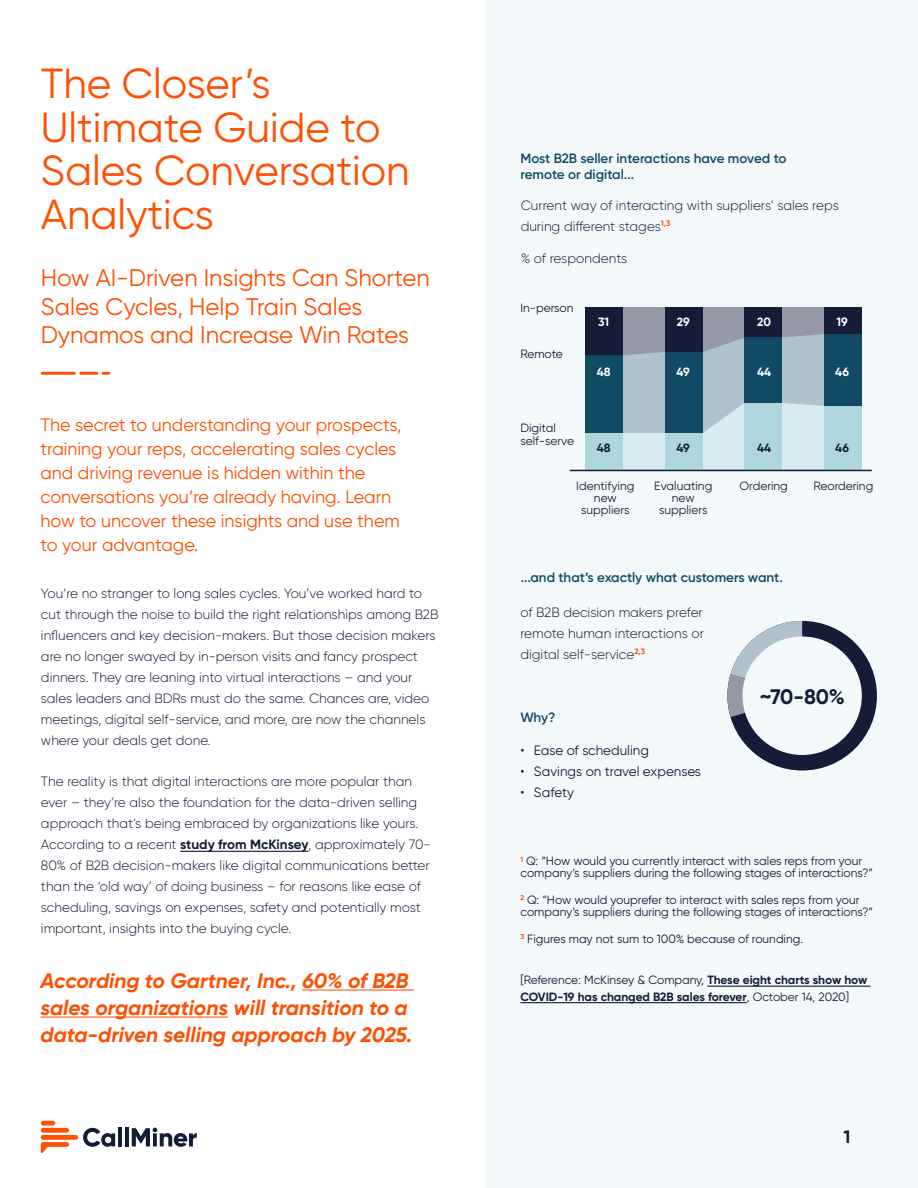
<style>
.page{position:relative;width:918px;height:1188px;background:#fff}
.page>*{position:absolute;margin:0;border:0;box-sizing:border-box;transform-origin:0 0}
.H1_-_Chapter_title{font:42px/43.5px "Gilroy";color:#ff4f03}
.H1-2_-_Subtitle{font:24px/28.8px "Gilroy";color:#ff4f03}
.Callout_Orange{font:italic 700 21px/27px "Gilroy";color:#ff4f03}
.H3-_BLUE_CHAPTER_-_N{font:700 21px "Gilroy";color:#141c38}
.H2_-_Paragraph_Chapt{font:18px/24px "Gilroy";color:#ff4f03}
.t1{font:700 18px "Gilroy";color:#141c38}
.BODY_COPY{font:300 13.5px/21px "Gilroy";color:#141c38}
.H3-_BLUE_CHAPTER_-_N-2{font:300 13.5px/21px "Gilroy";color:#141c38}
.H3-_BLUE_CHAPTER_-_N-3{font:600 13.5px/16.5px "Gilroy";color:#104a67}
.t2{font:13.5px "Gilroy";color:#141c38}
.H3-_BLUE_CHAPTER_-_N-4{font:12px/12px "Gilroy";color:#141c38}
.caption-body{font:700 12px/16.5px "Gilroy";letter-spacing:-.005em;color:#141c38}
.H3-_BLUE_CHAPTER_-_N-5{font:700 12px "Gilroy";letter-spacing:-.005em;color:#fff}
.H3-_BLUE_CHAPTER_-_N-6{font:700 12px "Gilroy";letter-spacing:.01em;color:#141c38}
.s1{font-weight:700}
.s2{font-weight:400}
</style>
<div class="page">
<div style="left:486px;top:0;width:432px;height:1188px;background:#f3f9fa"></div>
<div style="left:41px;top:1128px;width:28px;height:5px;background:#ff4f03;border-radius:2px"></div>
<svg style="left:41px;top:1142px;width:28px;height:12px"></svg>
<div style="left:41px;top:1121px;width:14px;height:5px;background:#ff4f03;border-radius:2px"></div>
<div style="left:41px;top:1135px;width:37px;height:5px;background:#ff4f03;border-radius:2px"></div>
<svg style="left:83px;top:1128px;width:32px;height:19px"></svg>
<hr style="left:118px;top:1127px;width:4px;height:19px;background:#141c38">
<hr style="left:125px;top:1127px;width:4px;height:19px;background:#141c38">
<svg style="left:132px;top:1128px;width:65px;height:19px"></svg>
<hr style="left:41px;top:372px;width:35px;height:3px;background:#ff4f03">
<hr style="left:79px;top:372px;width:19px;height:3px;background:#ff4f03">
<svg style="left:102px;top:372px;width:8px;height:3px"></svg>
<hr style="left:180px;top:851px;width:129px;height:1px;background:#141c38">
<hr style="left:302px;top:990px;width:112px;height:1px;background:#ff4f03">
<hr style="left:40px;top:1017px;width:188px;height:1px;background:#ff4f03">
<hr style="left:707px;top:986px;width:164px;height:1px;background:#141c38">
<hr style="left:520px;top:1002px;width:227px;height:1px;background:#141c38">
<div style="left:586px;top:308px;width:276px;height:162px;background:#9599a5"></div>
<svg style="left:623px;top:334px;width:201px;height:136px;background:#bcced5"></svg>
<div style="left:586px;top:308px;width:37px;height:162px;background:#141c38"></div>
<div style="left:665px;top:308px;width:38px;height:162px;background:#141c38"></div>
<div style="left:745px;top:308px;width:37px;height:162px;background:#141c38"></div>
<div style="left:824px;top:308px;width:38px;height:162px;background:#141c38"></div>
<div style="left:586px;top:355px;width:37px;height:115px;background:#104a67"></div>
<div style="left:665px;top:352px;width:38px;height:118px;background:#104a67"></div>
<div style="left:745px;top:337px;width:37px;height:133px;background:#104a67"></div>
<div style="left:824px;top:334px;width:38px;height:136px;background:#104a67"></div>
<div style="left:586px;top:433px;width:37px;height:37px;background:#aed6dc"></div>
<div style="left:665px;top:433px;width:38px;height:37px;background:#aed6dc"></div>
<div style="left:745px;top:403px;width:37px;height:67px;background:#aed6dc"></div>
<div style="left:824px;top:406px;width:38px;height:64px;background:#aed6dc"></div>
<hr style="left:570px;top:470px;width:302px;height:1px;background:#141c38">
<div style="left:727px;top:621px;width:150px;height:150px;background:#141c38;border-radius:50%"></div>
<svg style="left:727px;top:621px;width:75px;height:96px"></svg>
<div style="left:743px;top:636px;width:119px;height:119px;background:#f3f9fa;border-radius:50%"></div>
<p class="H1_-_Chapter_title" style="left:41px;top:62px;width:370px">The Closer’s<br>Ultimate Guide to<br>Sales Conversation<br>Analytics</p>
<p class="H1-2_-_Subtitle" style="left:41px;top:263px;width:391px">How AI-Driven Insights Can Shorten<br>Sales Cycles, Help Train Sales<br>Dynamos and Increase Win Rates</p>
<p class="H3-_BLUE_CHAPTER_-_N-3" style="left:520px;top:150px;width:268px">Most B2B seller interactions have moved to remote or digital...</p>
<p class="H3-_BLUE_CHAPTER_-_N-2" style="left:521px;top:194px;width:320px">Current way of interacting with suppliers’ sales reps during different stages<sup>1,3</sup></p>
<p class="H3-_BLUE_CHAPTER_-_N-2" style="left:521px;top:247px;width:108px">% of respondents</p>
<p class="H3-_BLUE_CHAPTER_-_N-4" style="left:520px;top:302px;width:55px">In-person</p>
<p class="H3-_BLUE_CHAPTER_-_N-4" style="left:520px;top:348px;width:44px">Remote</p>
<p class="H3-_BLUE_CHAPTER_-_N-5" style="left:598px;top:315px;width:12px">31</p>
<p class="H3-_BLUE_CHAPTER_-_N-5" style="left:597px;top:364px;width:15px">48</p>
<p class="H3-_BLUE_CHAPTER_-_N-5" style="left:677px;top:315px;width:14px">29</p>
<p class="H3-_BLUE_CHAPTER_-_N-5" style="left:677px;top:364px;width:15px">49</p>
<p class="H3-_BLUE_CHAPTER_-_N-5" style="left:757px;top:315px;width:15px">20</p>
<p class="H3-_BLUE_CHAPTER_-_N-5" style="left:757px;top:364px;width:16px">44</p>
<p class="H3-_BLUE_CHAPTER_-_N-5" style="left:837px;top:315px;width:13px">19</p>
<p class="H3-_BLUE_CHAPTER_-_N-5" style="left:835px;top:364px;width:15px">46</p>
<p class="H2_-_Paragraph_Chapt" style="left:40px;top:412px;width:363px">The secret to understanding your prospects, training your reps, accelerating sales cycles and driving revenue is hidden within the conversations you’re already having. Learn how to uncover these insights and use them to your advantage.</p>
<p class="BODY_COPY" style="left:41px;top:583px;width:399px">You’re no stranger to long sales cycles. You’ve worked hard to cut through the noise to build the right relationships among B2B influencers and key decision-makers. But those decision makers are no longer swayed by in-person visits and fancy prospect dinners. They are leaning into virtual interactions – and your sales leaders and BDRs must do the same. Chances are, video meetings, digital self-service, and more, are now the channels where your deals get done.</p>
<p class="BODY_COPY" style="left:41px;top:771px;width:391px">The reality is that digital interactions are more popular than ever – they’re also the foundation for the data-driven selling approach that’s being embraced by organizations like yours.<br>According to a recent <span class="s1">study from McKinsey</span>, approximately 70- 80% of B2B decision-makers like digital communications better than the ‘old way’ of doing business – for reasons like ease of scheduling, savings on expenses, safety and potentially most important, insights into the buying cycle.</p>
<p class="Callout_Orange" style="left:40px;top:967px;width:373px">According to Gartner, Inc., 60% of B2B sales organizations will transition to a data-driven selling approach by 2025.</p>
<p class="caption-body" style="left:520px;top:972px;width:348px"><span class="s2">[Reference: McKinsey &amp; Company,</span> These eight charts show how<br>COVID-19 has changed B2B sales forever<span class="s2">, October 14, 2020]</span></p>
<p class="H3-_BLUE_CHAPTER_-_N-4" style="left:520px;top:421px;width:55px;line-height:13.5px">Digital self-serve</p>
<p class="H3-_BLUE_CHAPTER_-_N-6" style="left:597px;top:441px;width:15px">48</p>
<p class="H3-_BLUE_CHAPTER_-_N-6" style="left:677px;top:441px;width:15px">49</p>
<p class="H3-_BLUE_CHAPTER_-_N-6" style="left:757px;top:441px;width:16px">44</p>
<p class="H3-_BLUE_CHAPTER_-_N-6" style="left:835px;top:441px;width:15px">46</p>
<p class="H3-_BLUE_CHAPTER_-_N-4" style="left:654px;top:480px;width:59px">Evaluating</p>
<p class="H3-_BLUE_CHAPTER_-_N-4" style="left:659px;top:492px;width:50px;text-align:center">new suppliers</p>
<p class="H3-_BLUE_CHAPTER_-_N-4" style="left:576px;top:480px;width:60px;text-align:center">Identifying new suppliers</p>
<p class="H3-_BLUE_CHAPTER_-_N-4" style="left:740px;top:480px;width:50px">Ordering</p>
<p class="H3-_BLUE_CHAPTER_-_N-4" style="left:813px;top:480px;width:61px">Reordering</p>
<p class="H3-_BLUE_CHAPTER_-_N-3" style="left:521px;top:569px;width:264px">...and that’s exactly what customers want.</p>
<p class="H3-_BLUE_CHAPTER_-_N-2" style="left:520px;top:601px;width:185px;text-align:justify">of B2B decision makers prefer remote human interactions or digital self-service<sup>2,3</sup></p>
<p class="H3-_BLUE_CHAPTER_-_N" style="left:759px;top:683px;width:87px">~70-80%</p>
<p class="H3-_BLUE_CHAPTER_-_N-3" style="left:520px;top:709px;width:37px">Why?</p>
<p class="t2" style="left:520px;top:742px;width:130px">• Ease of scheduling</p>
<p class="t2" style="left:520px;top:763px;width:182px">• Savings on travel expenses</p>
<p class="t2" style="left:520px;top:784px;width:55px">• Safety</p>
<p class="H3-_BLUE_CHAPTER_-_N-4" style="left:520px;top:855px;width:354px"><sup>1</sup> Q: “How would you currently interact with sales reps from your company’s suppliers during the following stages of interactions?”</p>
<p class="H3-_BLUE_CHAPTER_-_N-4" style="left:520px;top:894px;width:354px"><sup>2</sup> Q: “How would youprefer to interact with sales reps from your company’s suppliers during the following stages of interactions?”</p>
<p class="H3-_BLUE_CHAPTER_-_N-4" style="left:520px;top:933px;width:284px"><sup>3</sup> Figures may not sum to 100% because of rounding.</p>
<p class="t1" style="left:844px;top:1125px;width:8px">1</p>
</div>
